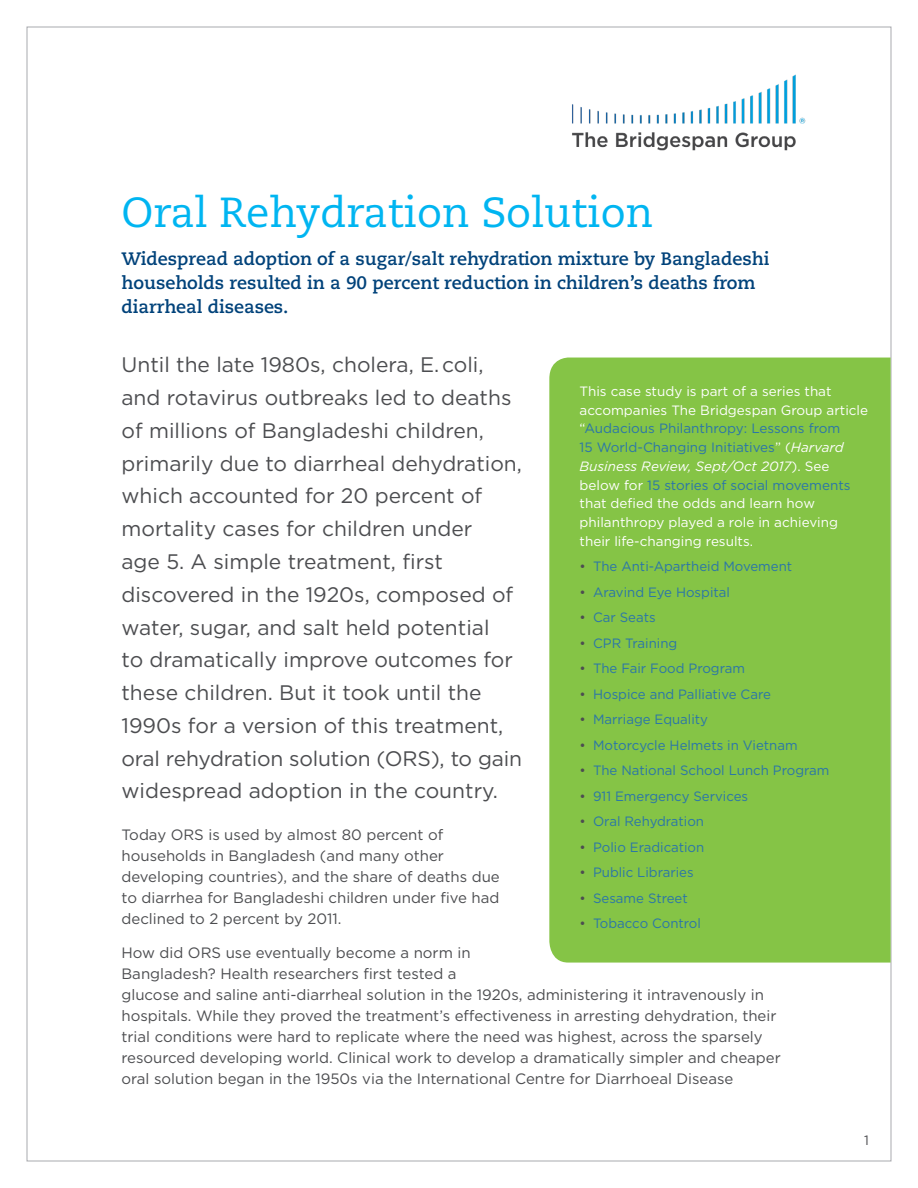
<style>
.page{position:relative;width:918px;height:1188px;background:#fff}
.page>*{position:absolute;margin:0;border:0;box-sizing:border-box;transform-origin:0 0}
.t1{font:42px "Caecilia LT Std";color:#00b5f1}
.t2{font:21px/32.8px "Gotham";color:#4c4d50}
.t3{font:700 18px/24px "Caecilia LT Std";color:#00427a}
.t4{font:15px/21px "Gotham";color:#4c4d50}
.t5{font:13.5px/18.8px "Gotham";color:#fff}
.t6{font:13.5px "Gotham";color:#2a75a9}
.t7{font:13.5px "Gotham";color:#4c4d50}
.s1{color:#2a75a9}
.s2{font-style:italic}
.s3{color:#4c4d50}
</style>
<div class="page">
<img style="left:572px;top:75px;width:233px;height:75px">
<div style="left:549px;top:358px;width:342px;height:605px;background:#85c446"></div>
<h1 class="t1" style="left:122px;top:188px;width:534px">Oral Rehydration Solution</h1>
<p class="t3" style="left:122px;top:247px;width:649px">Widespread adoption of a sugar/salt rehydration mixture by Bangladeshi households resulted in a 90 percent reduction in children’s deaths from diarrheal diseases.</p>
<p class="t2" style="left:122px;top:348px;width:402px">Until the late 1980s, cholera, E. coli, and rotavirus outbreaks led to deaths of millions of Bangladeshi children, primarily due to diarrheal dehydration, which accounted for 20 percent of mortality cases for children under<br>age 5. A simple treatment, first discovered in the 1920s, composed of water, sugar, and salt held potential<br>to dramatically improve outcomes for these children. But it took until the 1990s for a version of this treatment, oral rehydration solution (ORS), to gain widespread adoption in the country.</p>
<p class="t4" style="left:122px;top:824px;width:380px">Today ORS is used by almost 80 percent of households in Bangladesh (and many other developing countries), and the share of deaths due to diarrhea for Bangladeshi children under five had declined to 2 percent by 2011.</p>
<p class="t4" style="left:122px;top:942px;width:661px">How did ORS use eventually become a norm in<br>Bangladesh? Health researchers first tested a<br>glucose and saline anti-diarrheal solution in the 1920s, administering it intravenously in hospitals. While they proved the treatment’s effectiveness in arresting dehydration, their trial conditions were hard to replicate where the need was highest, across the sparsely resourced developing world. Clinical work to develop a dramatically simpler and cheaper oral solution began in the 1950s via the International Centre for Diarrhoeal Disease</p>
<p class="t5" style="left:580px;top:381px;width:290px">This case study is part of a series that accompanies The Bridgespan Group article “<span class="s1">Audacious Philanthropy: Lessons from<br>15 World-Changing Initiatives</span>” (<span class="s2">Harvard Business Review, Sept/Oct 2017</span>). See below for <span class="s1">15 stories of social movements </span>that defied the odds and learn how philanthropy played a role in achieving their life-changing results.</p>
<p class="t6" style="left:580px;top:558px;width:214px"><span class="s3">•</span> The Anti-Apartheid Movement</p>
<p class="t6" style="left:580px;top:583px;width:152px"><span class="s3">•</span> Aravind Eye Hospital</p>
<p class="t6" style="left:580px;top:609px;width:78px"><span class="s3">•</span> Car Seats</p>
<p class="t6" style="left:580px;top:634px;width:99px"><span class="s3">•</span> CPR Training</p>
<p class="t6" style="left:580px;top:660px;width:167px"><span class="s3">•</span> The Fair Food Program</p>
<p class="t6" style="left:580px;top:685px;width:193px"><span class="s3">•</span> Hospice and Palliative Care</p>
<p class="t6" style="left:580px;top:711px;width:130px"><span class="s3">•</span> Marriage Equality</p>
<p class="t6" style="left:580px;top:736px;width:220px"><span class="s3">•</span> Motorcycle Helmets in Vietnam</p>
<p class="t6" style="left:580px;top:762px;width:251px"><span class="s3">•</span> The National School Lunch Program</p>
<p class="t6" style="left:580px;top:787px;width:170px"><span class="s3">•</span> 911 Emergency Services</p>
<p class="t6" style="left:580px;top:813px;width:126px"><span class="s3">•</span> Oral Rehydration</p>
<p class="t6" style="left:580px;top:838px;width:126px"><span class="s3">•</span> Polio Eradication</p>
<p class="t6" style="left:580px;top:864px;width:116px"><span class="s3">•</span> Public Libraries</p>
<p class="t6" style="left:580px;top:889px;width:110px"><span class="s3">•</span> Sesame Street</p>
<p class="t6" style="left:580px;top:915px;width:123px"><span class="s3">•</span> Tobacco Control</p>
<p class="t7" style="left:864px;top:1131px;width:6px">1</p>
</div>
